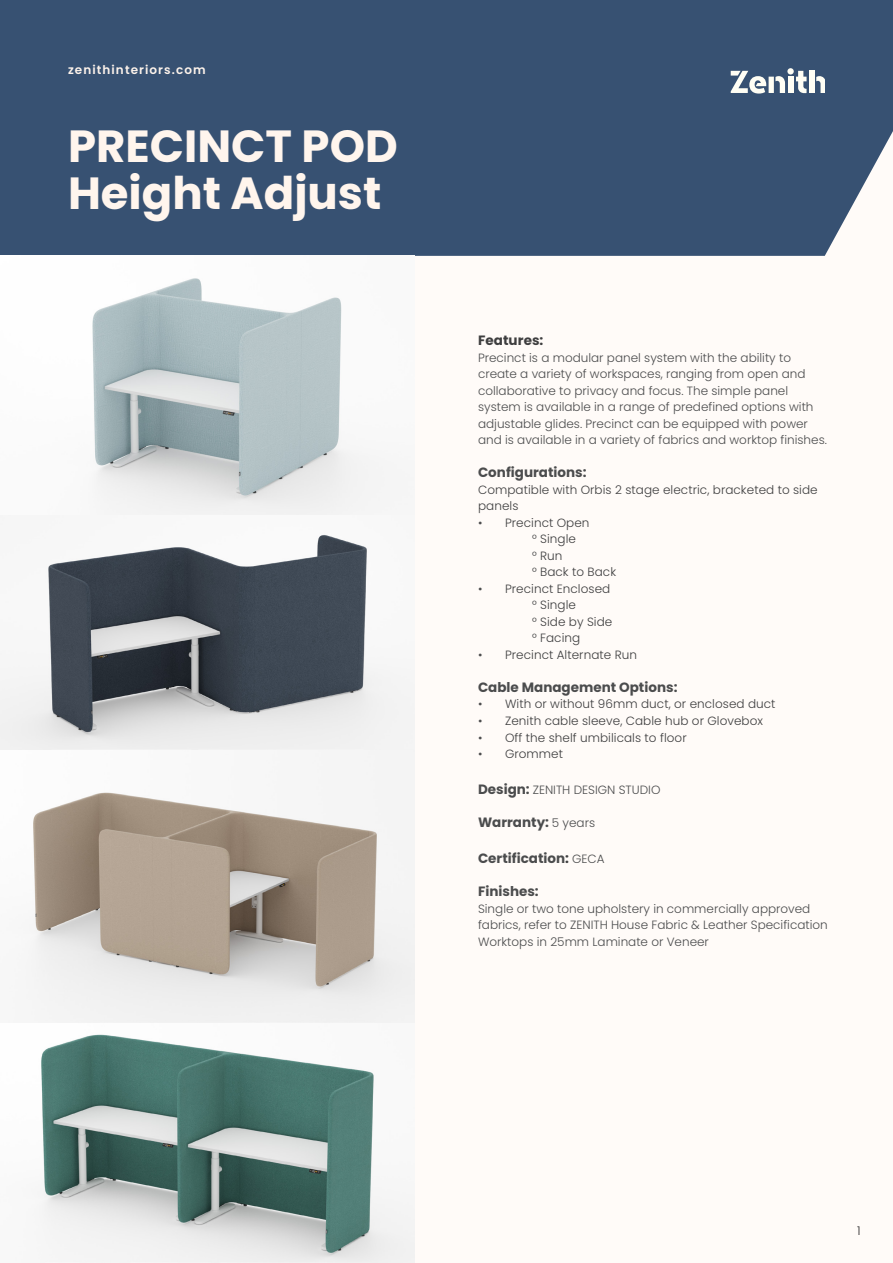
<style>
.page{position:relative;width:893px;height:1263px;background:#fffbf8}
.page>*{position:absolute;margin:0;border:0;box-sizing:border-box;transform-origin:0 0}
.PRODUCT_NAME{font:700 45px/47.2px "Poppins";color:#fff5ed}
.COPY{font:700 13.5px "Poppins";color:#4b4c4d}
.t1{font:700 13.5px "Poppins";letter-spacing:.005em;color:#3e3e3f}
.COPY-2{font:300 12px/16.5px "Poppins";color:#4b4c4d}
.COPY-3{font:300 12px/16.5px "Poppins";letter-spacing:.005em;color:#3e3e3f}
.WEBSITE_TOP_LEFT{font:600 12px "Poppins";letter-spacing:.09em;color:#fdf3eb}
.t2{font:300 12px "Poppins";color:#312f30}
.s1{color:#4b4c4d}
.s2{font-weight:700;font-size:13.5px}
.s3{font-weight:300;font-size:12px}
.s4{color:#3e3e3f}
</style>
<div class="page">
<div style="left:0;top:0;width:893px;height:256px;background:#375172"></div>
<div style="left:788px;top:77px;width:5px;height:16px;background:#fffef4"></div>
<div style="left:787px;top:68px;width:7px;height:7px;background:#fffef4;border-radius:50%"></div>
<svg style="left:796px;top:71px;width:10px;height:23px"></svg>
<div style="left:809px;top:71px;width:6px;height:22px;background:#fffef4"></div>
<svg style="left:816px;top:76px;width:9px;height:17px"></svg>
<svg style="left:731px;top:71px;width:54px;height:23px"></svg>
<img style="left:41px;top:1034px;width:374px;height:229px">
<img style="left:0;top:278px;width:415px;height:745px">
<p class="WEBSITE_TOP_LEFT" style="left:68px;top:63px;width:139px">zenithinteriors.com</p>
<p class="PRODUCT_NAME" style="left:68px;top:123px;width:331px">PRECINCT POD<br>Height Adjust</p>
<p class="t1" style="left:478px;top:333px;width:67px">Features:</p>
<p class="COPY-2" style="left:478px;top:350px;width:350px">Precinct is a modular panel system with the ability to create a variety of workspaces, ranging from open and collaborative to privacy and focus. The simple panel system is available in a range of predefined options with adjustable glides. Precinct can be equipped with power and is available in a variety of fabrics and worktop finishes.</p>
<p class="COPY" style="left:478px;top:465px;width:110px">Configurations:</p>
<p class="COPY-3" style="left:478px;top:482px;width:341px">Compatible with Orbis 2 stage electric, bracketed to side panels</p>
<p class="COPY-3" style="left:532px;top:515px;width:86px;text-indent:-54px"><span class="s1">•</span> Precinct Open<br>° Single<br>° Run<br>° Back to Back</p>
<p class="COPY-3" style="left:532px;top:581px;width:82px;text-indent:-54px"><span class="s1">•</span> Precinct Enclosed ° Single<br>° Side by Side ° Facing</p>
<p class="COPY-3" style="left:478px;top:647px;width:161px"><span class="s1">•</span> Precinct Alternate Run</p>
<p class="COPY" style="left:478px;top:679px;width:201px">Cable Management Options:</p>
<p class="COPY-3" style="left:478px;top:696px;width:299px"><span class="s1">•</span> With or without 96mm duct, or enclosed duct</p>
<p class="COPY-3" style="left:478px;top:713px;width:287px"><span class="s1">•</span> Zenith cable sleeve, Cable hub or Glovebox</p>
<p class="COPY-3" style="left:478px;top:729px;width:210px"><span class="s1">•</span> Off the shelf umbilicals to floor</p>
<p class="COPY-3" style="left:478px;top:746px;width:87px"><span class="s1">•</span> Grommet</p>
<p class="COPY-2" style="left:478px;top:782px;width:184px"><span class="s2">Design:</span> ZENITH DESIGN STUDIO</p>
<p class="COPY" style="left:478px;top:814px;width:119px">Warranty: <span class="s3">5 years</span></p>
<p class="COPY" style="left:478px;top:850px;width:128px">Certification<span class="s4">:</span> <span class="s3">GECA</span></p>
<p class="COPY" style="left:478px;top:883px;width:62px">Finishes:</p>
<p class="COPY-2" style="left:478px;top:900px;width:351px">Single or two tone upholstery in commercially approved fabrics, refer to ZENITH House Fabric &amp; Leather Specification</p>
<p class="COPY-2" style="left:478px;top:933px;width:232px">Worktops in 25mm Laminate or Veneer</p>
<p class="t2" style="left:857px;top:1224px;width:5px">1</p>
</div>
